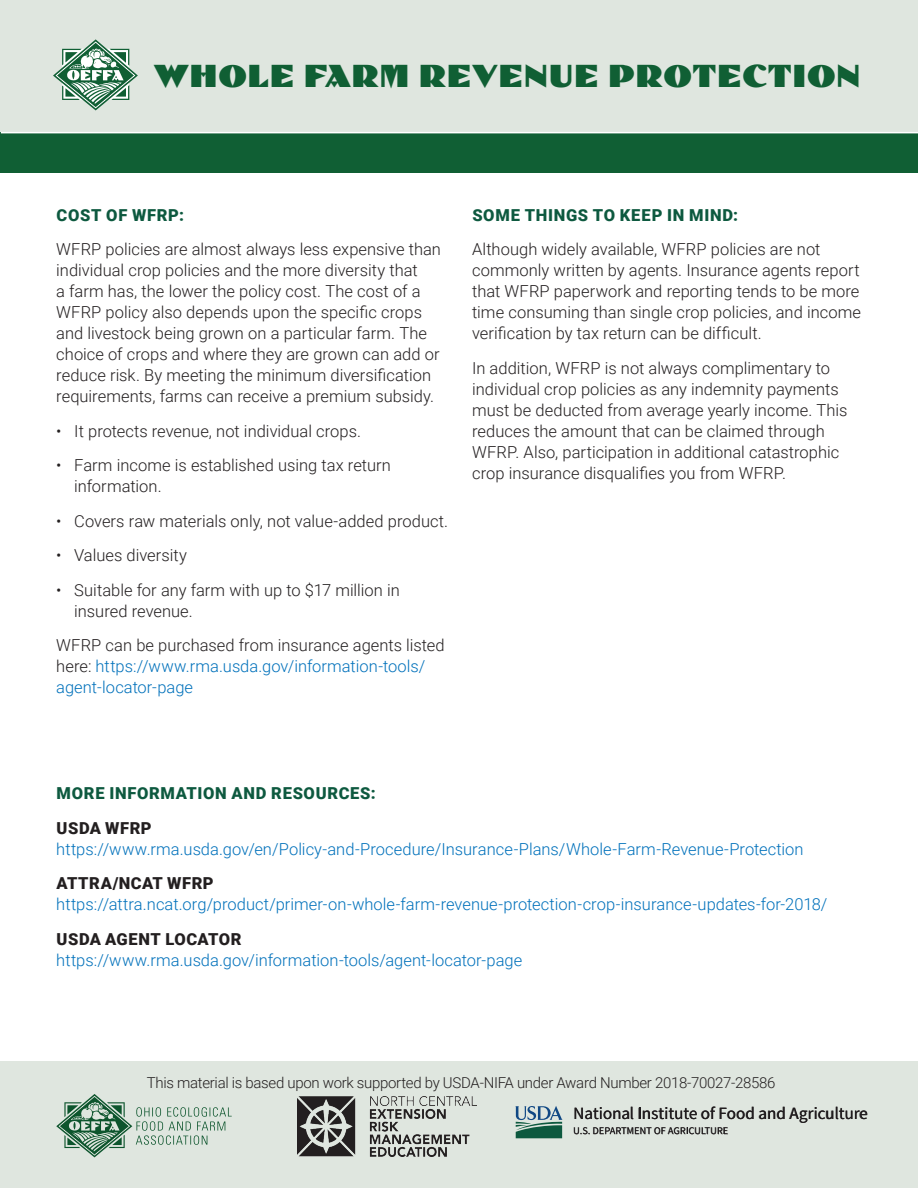
<style>
.page{position:relative;width:918px;height:1188px;background:#fff}
.page>*{position:absolute;margin:0;border:0;box-sizing:border-box;transform-origin:0 0}
.Sidebar_Header{font:33px "Dolmen Com";letter-spacing:.02em;color:#105f34}
.t1{font:17.25px "Source Sans Pro";color:#211d1f}
.t2{font:300 16.5px/21px "Roboto";color:#231f20}
.t3{font:300 16.5px/21px "Roboto";color:#0071bb}
.t4{font:900 16.5px "Roboto";letter-spacing:.045em;color:#0d593f}
.t5{font:900 16.5px "Roboto";letter-spacing:.03em;color:#231f20}
.t6{font:300 15px "Roboto";letter-spacing:-.02em;color:#231f20}
.t7{font:10.35px "Source Sans Pro";color:#211d1f}
.s1{color:#231f20}
</style>
<div class="page">
<div style="left:0;top:1062px;width:918px;height:126px;background:#dfe6df"></div>
<svg style="left:56px;top:1094px;width:176px;height:63px"></svg>
<img style="left:297px;top:1097px;width:179px;height:59px">
<svg style="left:575px;top:1107px;width:58px;height:12px"></svg>
<svg style="left:639px;top:1107px;width:115px;height:12px"></svg>
<svg style="left:760px;top:1107px;width:107px;height:16px"></svg>
<svg style="left:574px;top:1127px;width:154px;height:7px"></svg>
<svg style="left:515px;top:1106px;width:48px;height:32px"></svg>
<div style="left:0;top:0;width:918px;height:133px;background:#dfe6df"></div>
<div style="left:0;top:132px;width:918px;height:41px;background:#105f34"></div>
<hr style="left:1px;top:132px;width:917px;height:1px;background:#fff">
<svg style="left:53px;top:39px;width:85px;height:71px"></svg>
<p class="Sidebar_Header" style="left:154px;top:57px;width:709px">WHOLE FARM REVENUE PROTECTION</p>
<p class="t4" style="left:57px;top:203px;width:129px">COST OF WFRP:</p>
<p class="t2" style="left:56px;top:238px;width:386px">WFRP policies are almost always less expensive than individual crop policies and the more diversity that<br>a farm has, the lower the policy cost. The cost of a WFRP policy also depends upon the specific crops and livestock being grown on a particular farm. The choice of crops and where they are grown can add or reduce risk. By meeting the minimum diversification requirements, farms can receive a premium subsidy.</p>
<p class="t2" style="left:56px;top:420px;width:306px">• It protects revenue, not individual crops.</p>
<p class="t2" style="left:74px;top:454px;width:318px;text-indent:-18px">• Farm income is established using tax return information.</p>
<p class="t2" style="left:56px;top:510px;width:393px">• Covers raw materials only, not value-added product.</p>
<p class="t2" style="left:56px;top:544px;width:132px">• Values diversity</p>
<p class="t2" style="left:74px;top:579px;width:327px;text-indent:-18px">• Suitable for any farm with up to $17 million in insured revenue.</p>
<p class="t3" style="left:56px;top:634px;width:390px"><span class="s1">WFRP can be purchased from insurance agents listed here:</span> https://www.rma.usda.gov/information-tools/ agent-locator-page</p>
<p class="t4" style="left:472px;top:203px;width:267px">SOME THINGS TO KEEP IN MIND:</p>
<p class="t2" style="left:472px;top:238px;width:391px">Although widely available, WFRP policies are not commonly written by agents. Insurance agents report that WFRP paperwork and reporting tends to be more time consuming than single crop policies, and income verification by tax return can be difficult.</p>
<p class="t2" style="left:472px;top:357px;width:377px">In addition, WFRP is not always complimentary to individual crop policies as any indemnity payments must be deducted from average yearly income. This reduces the amount that can be claimed through WFRP. Also, participation in additional catastrophic crop insurance disqualifies you from WFRP.</p>
<p class="t4" style="left:57px;top:782px;width:321px">MORE INFORMATION AND RESOURCES:</p>
<p class="t5" style="left:57px;top:817px;width:97px">USDA WFRP</p>
<p class="t3" style="left:56px;top:838px;width:749px">https://www.rma.usda.gov/en/Policy-and-Procedure/Insurance-Plans/Whole-Farm-Revenue-Protection</p>
<p class="t5" style="left:57px;top:872px;width:159px">ATTRA/NCAT WFRP</p>
<p class="t3" style="left:56px;top:893px;width:773px">https://attra.ncat.org/product/primer-on-whole-farm-revenue-protection-crop-insurance-updates-for-2018/</p>
<p class="t5" style="left:57px;top:928px;width:186px">USDA AGENT LOCATOR</p>
<p class="t3" style="left:56px;top:949px;width:467px">https://www.rma.usda.gov/information-tools/agent-locator-page</p>
<p class="t6" style="left:147px;top:1072px;width:630px">This material is based upon work supported by USDA-NIFA under Award Number 2018-70027-28586</p>
<p class="t1" style="left:573px;top:1102px;width:296px">National Institute of Food and Agriculture</p>
<p class="t7" style="left:573px;top:1124px;width:156px">U.S. DEPARTMENT OF AGRICULTURE</p>
</div>
